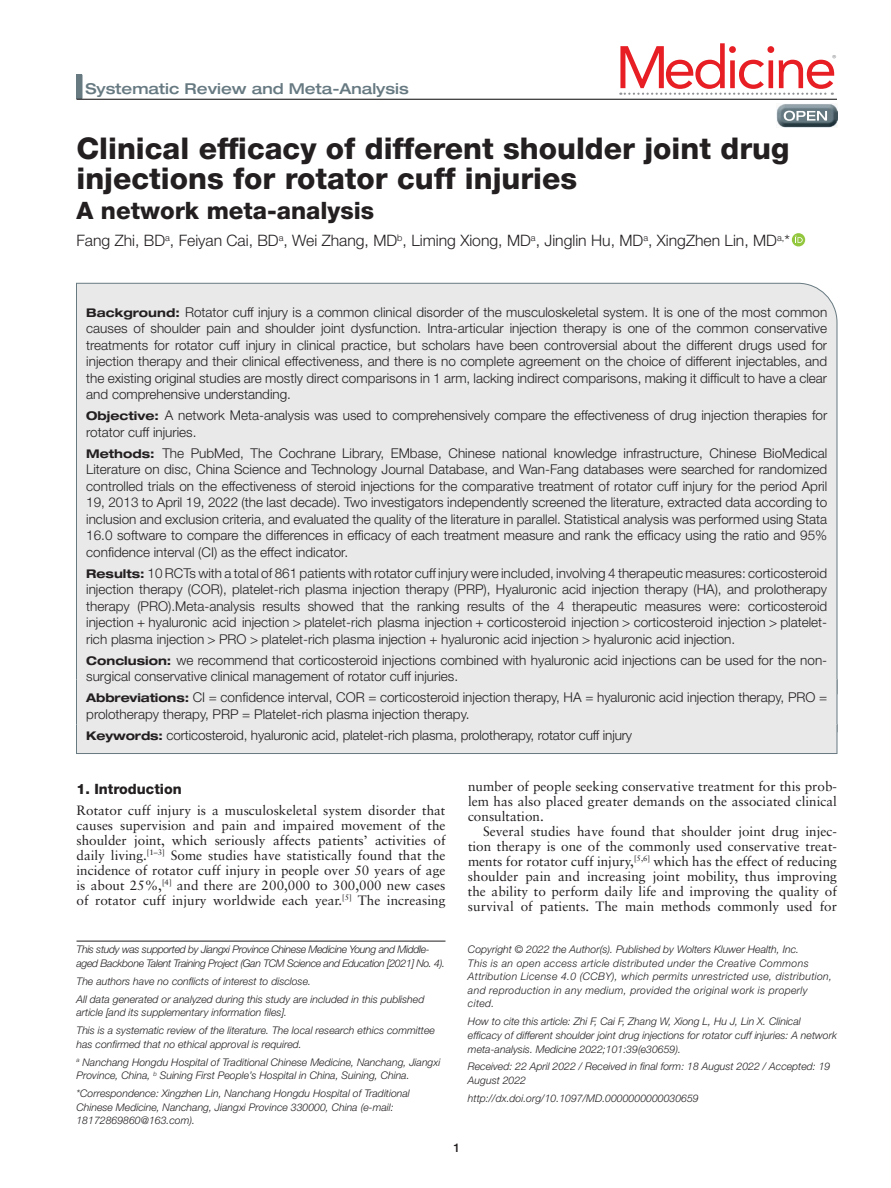
<style>
.page{position:relative;width:891px;height:1188px;background:#fff}
.page>*{position:absolute;margin:0;border:0;box-sizing:border-box;transform-origin:0 0}
.t1{font:59.4px "Avenir";letter-spacing:-.06em;color:#e71e24}
.t2{font:800 30px/30px "Helvetica Neue LT Std";color:#231f20}
.t3{font:800 24px "Helvetica Neue LT Std";color:#231f20}
.t4{font:300 15.75px "Helvetica Neue LT Std";color:#231f20}
.t5{font:500 expanded 15px "Helvetica Neue LT Std";color:#667981}
.t6{font:800 14.25px "Helvetica Neue LT Std";color:#231f20}
.t7{font:300 13.5px/16.5px "Helvetica Neue LT Std";color:#231f20;text-align:justify}
.t8{font:13.5px/15px "Sabon LT Std";color:#231f20;text-align:justify}
.t9{font:500 12px "Helvetica Neue LT Std";color:#231f20}
.t10{font:italic 300 10.5px/18px "Helvetica Neue LT Std";color:#231f20}
.t11{font:italic 300 10.5px/13.5px "Helvetica Neue LT Std";letter-spacing:.03em;color:#231f20}
.t12{font:italic 300 10.5px/13.5px "Helvetica Neue LT Std";letter-spacing:-.03em;color:#231f20}
.t13{font:500 10.35px "Akzidenz Grotesk BE";color:#909295}
.s1{font-weight:700;font-stretch:expanded;font-size:12px}
</style>
<div class="page">
<div style="left:76px;top:74px;width:6px;height:25px;background:#677981"></div>
<hr style="left:76px;top:99px;width:761px;height:1px;background:#231f20">
<img style="left:776px;top:104px;width:61px;height:24px">
<svg style="left:784px;top:111px;width:43px;height:10px"></svg>
<svg style="left:620px;top:93px;width:213px;height:2px"></svg>
<div style="left:76px;top:283px;width:762px;height:412px;background:#e9e9e9"></div>
<div style="left:76px;top:679px;width:761px;height:54px;background:#e9e9e9"></div>
<div style="left:76px;top:724px;width:761px;height:30px;background:#e9e9e9"></div>
<div style="left:76px;top:724px;width:761px;height:30px;border:1px solid #677981"></div>
<div style="left:792px;top:233px;width:13px;height:13px;background:#93c73e;border-radius:50%"></div>
<svg style="left:795px;top:236px;width:8px;height:7px"></svg>
<hr style="left:76px;top:941px;width:370px;height:1px;background:#231f20">
<p class="t5" style="left:86px;top:80px;width:325px">Systematic Review and Meta-Analysis</p>
<h1 class="t1" style="left:615px;top:33px;width:223px">Medicine</h1>
<p class="t13" style="left:832px;top:52px;width:6px">®</p>
<h2 class="t2" style="left:76px;top:134px;width:714px">Clinical efficacy of different shoulder joint drug injections for rotator cuff injuries</h2>
<h3 class="t3" style="left:76px;top:197px;width:299px">A network meta-analysis</h3>
<p class="t4" style="left:76px;top:231px;width:715px">Fang Zhi, BD<sup>a</sup>, Feiyan Cai, BD<sup>a</sup>, Wei Zhang, MD<sup>b</sup>, Liming Xiong, MD<sup>a</sup>, Jinglin Hu, MD<sup>a</sup>, XingZhen Lin, MD<sup>a,</sup>*</p>
<p class="t7" style="left:86px;top:304px;width:743px"><span class="s1">Background:</span> Rotator cuff injury is a common clinical disorder of the musculoskeletal system. It is one of the most common causes of shoulder pain and shoulder joint dysfunction. Intra-articular injection therapy is one of the common conservative treatments for rotator cuff injury in clinical practice, but scholars have been controversial about the different drugs used for injection therapy and their clinical effectiveness, and there is no complete agreement on the choice of different injectables, and the existing original studies are mostly direct comparisons in 1 arm, lacking indirect comparisons, making it difficult to have a clear and comprehensive understanding.</p>
<p class="t7" style="left:86px;top:407px;width:743px"><span class="s1">Objective:</span> A network Meta-analysis was used to comprehensively compare the effectiveness of drug injection therapies for rotator cuff injuries.</p>
<p class="t7" style="left:86px;top:445px;width:743px"><span class="s1">Methods:</span> The PubMed, The Cochrane Library, EMbase, Chinese national knowledge infrastructure, Chinese BioMedical Literature on disc, China Science and Technology Journal Database, and Wan-Fang databases were searched for randomized controlled trials on the effectiveness of steroid injections for the comparative treatment of rotator cuff injury for the period April 19, 2013 to April 19, 2022 (the last decade). Two investigators independently screened the literature, extracted data according to inclusion and exclusion criteria, and evaluated the quality of the literature in parallel. Statistical analysis was performed using Stata 16.0 software to compare the differences in efficacy of each treatment measure and rank the efficacy using the ratio and 95% confidence interval (CI) as the effect indicator.</p>
<p class="t7" style="left:86px;top:565px;width:743px"><span class="s1">Results:</span> 10 RCTs with a total of 861 patients with rotator cuff injury were included, involving 4 therapeutic measures: corticosteroid injection therapy (COR), platelet-rich plasma injection therapy (PRP), Hyaluronic acid injection therapy (HA), and prolotherapy therapy (PRO).Meta-analysis results showed that the ranking results of the 4 therapeutic measures were: corticosteroid injection + hyaluronic acid injection &gt; platelet-rich plasma injection + corticosteroid injection &gt; corticosteroid injection &gt; platelet&shy;rich plasma injection &gt; PRO &gt; platelet-rich plasma injection + hyaluronic acid injection &gt; hyaluronic acid injection.</p>
<p class="t7" style="left:86px;top:652px;width:743px"><span class="s1">Conclusion:</span> we recommend that corticosteroid injections combined with hyaluronic acid injections can be used for the non&shy;surgical conservative clinical management of rotator cuff injuries.</p>
<p class="t7" style="left:86px;top:689px;width:743px"><span class="s1">Abbreviations:</span> CI = confidence interval, COR = corticosteroid injection therapy, HA = hyaluronic acid injection therapy, PRO = prolotherapy therapy, PRP = Platelet-rich plasma injection therapy.</p>
<p class="t7" style="left:86px;top:727px;width:547px"><span class="s1">Keywords:</span> corticosteroid, hyaluronic acid, platelet-rich plasma, prolotherapy, rotator cuff injury</p>
<p class="t6" style="left:76px;top:780px;width:107px">1. Introduction</p>
<p class="t8" style="left:76px;top:803px;width:371px">Rotator cuff injury is a musculoskeletal system disorder that causes supervision and pain and impaired movement of the shoulder joint, which seriously affects patients’ activities of daily living.<sup>[1–3]</sup> Some studies have statistically found that the incidence of rotator cuff injury in people over 50 years of age is about 25%,<sup>[4]</sup> and there are 200,000 to 300,000 new cases of rotator cuff injury worldwide each year.<sup>[5]</sup> The increasing</p>
<p class="t8" style="left:468px;top:779px;width:371px">number of people seeking conservative treatment for this prob&shy;lem has also placed greater demands on the associated clinical consultation.</p>
<p class="t8" style="left:468px;top:824px;width:371px;text-indent:15px">Several studies have found that shoulder joint drug injec&shy;tion therapy is one of the commonly used conservative treat&shy;ments for rotator cuff injury,<sup>[5,6]</sup> which has the effect of reducing shoulder pain and increasing joint mobility, thus improving the ability to perform daily life and improving the quality of survival of patients. The main methods commonly used for</p>
<p class="t12" style="left:76px;top:943px;width:370px">This study was supported by Jiangxi Province Chinese Medicine Young and Middle&shy;aged Backbone Talent Training Project (Gan TCM Science and Education [2021] No. 4).</p>
<p class="t10" style="left:76px;top:972px;width:349px">The authors have no conflicts of interest to disclose.<br>All data generated or analyzed during this study are included in this published</p>
<p class="t10" style="left:76px;top:1004px;width:360px">article [and its supplementary information files].<br>This is a systematic review of the literature. The local research ethics committee</p>
<p class="t10" style="left:76px;top:1035px;width:365px">has confirmed that no ethical approval is required.<br><sup>a</sup> Nanchang Hongdu Hospital of Traditional Chinese Medicine, Nanchang, Jiangxi</p>
<p class="t10" style="left:76px;top:1067px;width:335px">Province, China, <sup>b</sup> Suining First People’s Hospital in China, Suining, China. *Correspondence: Xingzhen Lin, Nanchang Hongdu Hospital of Traditional</p>
<p class="t10" style="left:76px;top:1100px;width:319px;line-height:13.5px">Chinese Medicine, Nanchang, Jiangxi Province 330000, China (e-mail:<br>18172869860@163.com).</p>
<p class="t11" style="left:468px;top:943px;width:366px">Copyright © 2022 the Author(s). Published by Wolters Kluwer Health, Inc.<br>This is an open access article distributed under the Creative Commons Attribution License 4.0 (CCBY), which permits unrestricted use, distribution, and reproduction in any medium, provided the original work is properly cited.</p>
<p class="t10" style="left:468px;top:1015px;width:370px;line-height:13.5px">How to cite this article: Zhi F, Cai F, Zhang W, Xiong L, Hu J, Lin X. Clinical efficacy of different shoulder joint drug injections for rotator cuff injuries: A network meta-analysis. Medicine 2022;101:39(e30659).</p>
<p class="t10" style="left:468px;top:1060px;width:364px;line-height:13.5px">Received: 22 April 2022 / Received in final form: 18 August 2022 / Accepted: 19<br>August 2022</p>
<p class="t10" style="left:468px;top:1089px;width:232px">http://dx.doi.org/10.1097/MD.0000000000030659</p>
<p class="t9" style="left:453px;top:1140px;width:8px">1</p>
</div>
